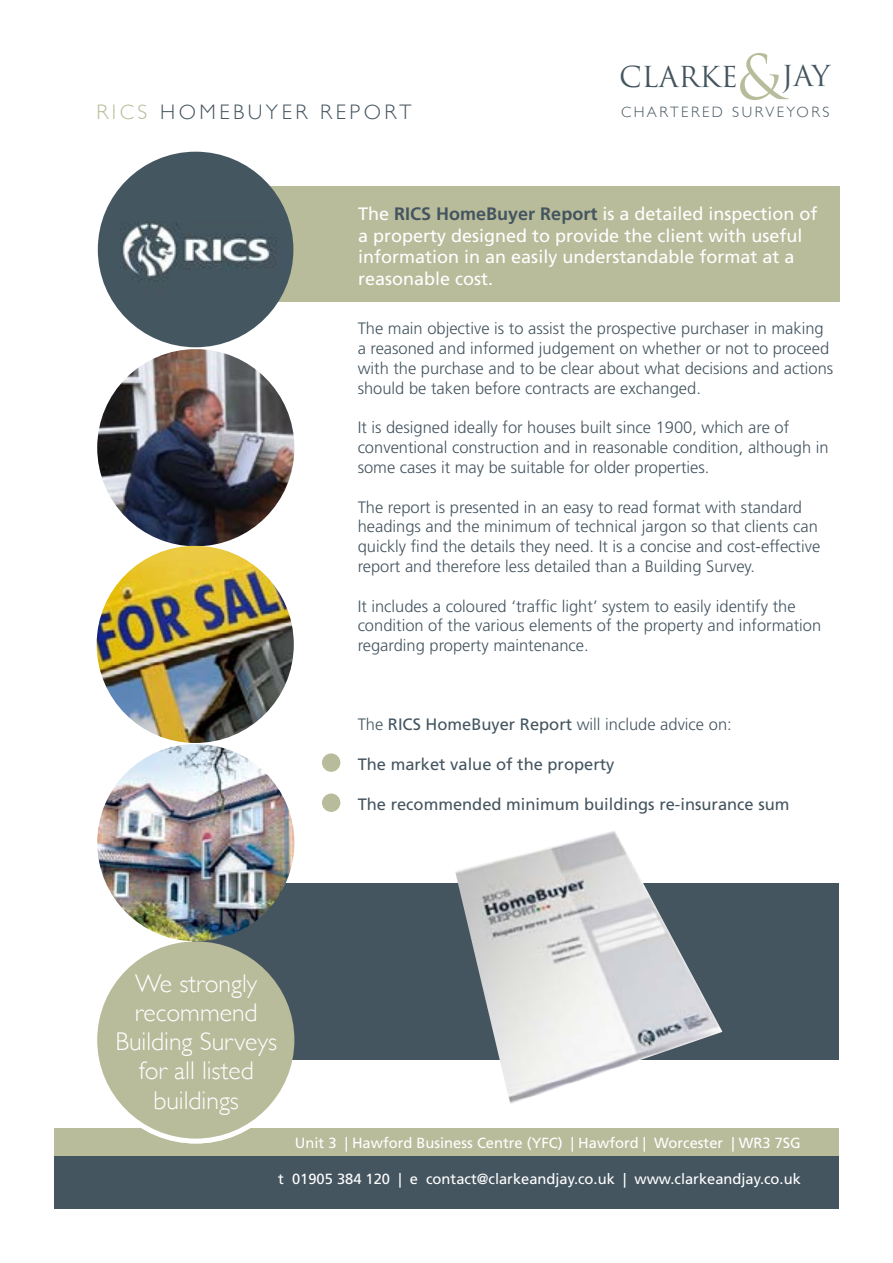
<style>
.page{position:relative;width:893px;height:1263px;background:#fff}
.page>*{position:absolute;margin:0;border:0;box-sizing:border-box;transform-origin:0 0}
.t1{font:28.2px "Trajan Pro";color:#455560}
.t2{font:300 25.65px/29.2px "Gill Sans";color:#fff;text-align:center}
.t3{font:300 21px "Gill Sans";letter-spacing:.165em;color:#455560}
.t4{font:18px/21.6px "Frutiger";color:#fff}
.t5{font:300 16.5px/19.8px "Frutiger";color:#455560}
.t6{font:16.5px "Frutiger";color:#455560}
.t7{font:300 15px "Gill Sans";letter-spacing:.165em;color:#455560}
.t8{font:14.7px "Frutiger";color:#fff}
.s1{color:#b8bc9b}
.s2{font-size:60px;color:#b8bc9b}
.s3{font-weight:700;color:#455560}
.s4{font-weight:400}
</style>
<div class="page">
<div style="left:54px;top:1156px;width:785px;height:52px;background:#455560"></div>
<div style="left:54px;top:1129px;width:785px;height:27px;background:#b8bc9b"></div>
<div style="left:92px;top:936px;width:207px;height:207px;background:#fff;border-radius:104px"></div>
<div style="left:193px;top:883px;width:646px;height:177px;background:#455560"></div>
<div style="left:159px;top:187px;width:681px;height:115px;background:#b8bc9b"></div>
<img style="left:97px;top:349px;width:197px;height:197px;border-radius:99px">
<img style="left:97px;top:546px;width:197px;height:197px;border-radius:99px">
<div style="left:322px;top:753px;width:18px;height:19px;background:#b8bc9b;border-radius:50%"></div>
<div style="left:322px;top:793px;width:18px;height:19px;background:#b8bc9b;border-radius:50%"></div>
<img style="left:98px;top:152px;width:195px;height:195px;border-radius:98px">
<img style="left:455px;top:831px;width:267px;height:273px">
<div style="left:97px;top:941px;width:197px;height:197px;background:#b8bc9b;border-radius:99px"></div>
<img style="left:97px;top:744px;width:197px;height:197px;border-radius:99px">
<p class="t3" style="left:96px;top:96px;width:317px"><span class="s1">RICS</span> HOMEBUYER REPORT</p>
<h1 class="t1" style="left:619px;top:58px;width:213px">CLARKE<span class="s2">&amp;</span>JAY</h1>
<p class="t7" style="left:621px;top:101px;width:210px">CHARTERED SURVEYORS</p>
<p class="t4" style="left:358px;top:203px;width:461px">The <span class="s3">RICS HomeBuyer Report</span> is a detailed inspection of a property designed to provide the client with useful information in an easily understandable format at a reasonable cost.</p>
<p class="t5" style="left:358px;top:319px;width:477px">The main objective is to assist the prospective purchaser in making a reasoned and informed judgement on whether or not to proceed with the purchase and to be clear about what decisions and actions should be taken before contracts are exchanged.</p>
<p class="t5" style="left:358px;top:418px;width:472px">It is designed ideally for houses built since 1900, which are of conventional construction and in reasonable condition, although in some cases it may be suitable for older properties.</p>
<p class="t5" style="left:358px;top:497px;width:464px">The report is presented in an easy to read format with standard headings and the minimum of technical jargon so that clients can quickly find the details they need. It is a concise and cost-effective report and therefore less detailed than a Building Survey.</p>
<p class="t5" style="left:358px;top:596px;width:465px">It includes a coloured ‘traffic light’ system to easily identify the condition of the various elements of the property and information regarding property maintenance.</p>
<h2 class="t2" style="left:115px;top:967px;width:163px">We strongly recommend<br>Building Surveys for all listed buildings</h2>
<p class="t5" style="left:358px;top:715px;width:376px">The <span class="s4">RICS HomeBuyer Report</span> will include advice on:</p>
<p class="t6" style="left:358px;top:755px;width:258px">The market value of the property</p>
<p class="t6" style="left:358px;top:794px;width:433px">The recommended minimum buildings re-insurance sum</p>
<p class="t8" style="left:295px;top:1134px;width:507px">Unit 3 | Hawford Business Centre (YFC) | Hawford | Worcester | WR3 7SG</p>
<p class="t8" style="left:278px;top:1170px;width:524px">t 01905 384 120 | e contact@clarkeandjay.co.uk | www.clarkeandjay.co.uk</p>
</div>
